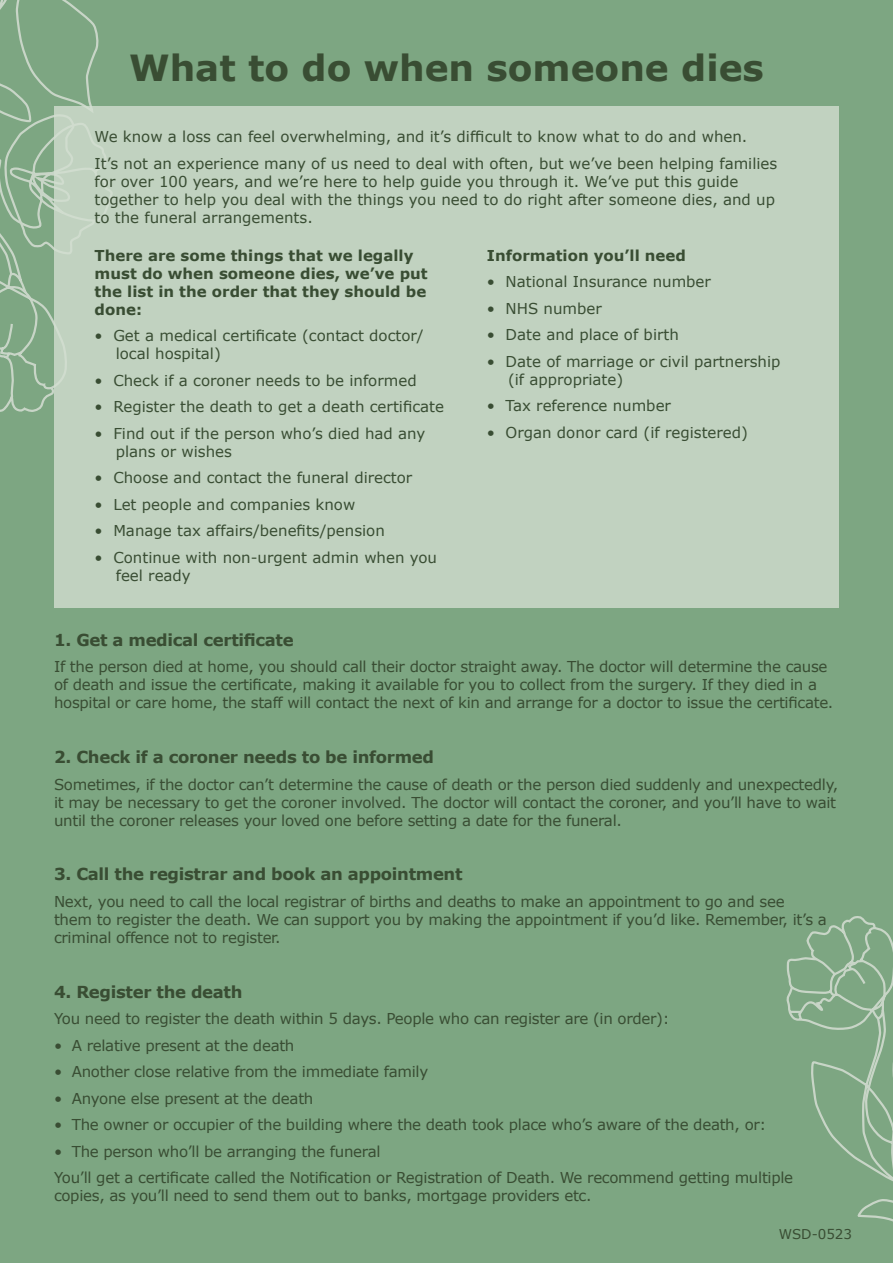
<style>
.page{position:relative;width:893px;height:1263px;background:#7da682}
.page>*{position:absolute;margin:0;border:0;box-sizing:border-box;transform-origin:0 0}
.t1{font:700 36px "Verdana";color:#394d33}
.Body_Copy{font:700 16.5px "Verdana";letter-spacing:-.02em;color:#394d33}
.Body_Copy-2{font:15px/18px "Verdana";letter-spacing:-.02em;color:#394d33}
.Body_Copy-3{font:15px/18px "Verdana";color:#394d33}
.Body_Copy-4{font:700 15px/18px "Verdana";color:#394d33}
.t2{font:13.5px "Verdana";color:#394d33}
</style>
<div class="page">
<svg style="left:0;top:0;width:99px;height:412px"></svg>
<div style="left:54px;top:106px;width:785px;height:502px;background:#c1d2c0"></div>
<svg style="left:786px;top:916px;width:107px;height:306px"></svg>
<p class="t1" style="left:129px;top:45px;width:636px">What to do when someone dies</p>
<p class="Body_Copy-3" style="left:95px;top:128px;width:654px">We know a loss can feel overwhelming, and it’s difficult to know what to do and when.</p>
<p class="Body_Copy-3" style="left:95px;top:154px;width:684px">It’s not an experience many of us need to deal with often, but we’ve been helping families for over 100 years, and we’re here to help guide you through it. We’ve put this guide together to help you deal with the things you need to do right after someone dies, and up to the funeral arrangements.</p>
<p class="Body_Copy-4" style="left:95px;top:246px;width:335px">There are some things that we legally must do when someone dies, we’ve put the list in the order that they should be done:</p>
<p class="Body_Copy-3" style="left:116px;top:327px;width:310px;text-indent:-21px">• Get a medical certificate (contact doctor/ local hospital)</p>
<p class="Body_Copy-3" style="left:95px;top:372px;width:324px">• Check if a coroner needs to be informed</p>
<p class="Body_Copy-3" style="left:95px;top:398px;width:351px">• Register the death to get a death certificate</p>
<p class="Body_Copy-3" style="left:116px;top:425px;width:311px;text-indent:-21px">• Find out if the person who’s died had any plans or wishes</p>
<p class="Body_Copy-3" style="left:95px;top:469px;width:319px">• Choose and contact the funeral director</p>
<p class="Body_Copy-3" style="left:95px;top:496px;width:262px">• Let people and companies know</p>
<p class="Body_Copy-3" style="left:95px;top:522px;width:292px">• Manage tax affairs/benefits/pension</p>
<p class="Body_Copy-3" style="left:116px;top:549px;width:323px;text-indent:-21px">• Continue with non-urgent admin when you feel ready</p>
<p class="Body_Copy-4" style="left:487px;top:246px;width:201px">Information you’ll need</p>
<p class="Body_Copy-3" style="left:487px;top:273px;width:226px">• National Insurance number</p>
<p class="Body_Copy-3" style="left:487px;top:300px;width:117px">• NHS number</p>
<p class="Body_Copy-3" style="left:487px;top:326px;width:194px">• Date and place of birth</p>
<p class="Body_Copy-3" style="left:508px;top:353px;width:274px;text-indent:-21px">• Date of marriage or civil partnership (if appropriate)</p>
<p class="Body_Copy-3" style="left:487px;top:397px;width:186px">• Tax reference number</p>
<p class="Body_Copy-3" style="left:487px;top:424px;width:263px">• Organ donor card (if registered)</p>
<p class="Body_Copy" style="left:54px;top:629px;width:241px">1. Get a medical certificate</p>
<p class="Body_Copy-2" style="left:54px;top:658px;width:781px">If the person died at home, you should call their doctor straight away. The doctor will determine the cause of death and issue the certificate, making it available for you to collect from the surgery. If they died in a hospital or care home, the staff will contact the next of kin and arrange for a doctor to issue the certificate.</p>
<p class="Body_Copy" style="left:54px;top:746px;width:381px">2. Check if a coroner needs to be informed</p>
<p class="Body_Copy-2" style="left:54px;top:775px;width:786px">Sometimes, if the doctor can’t determine the cause of death or the person died suddenly and unexpectedly, it may be necessary to get the coroner involved. The doctor will contact the coroner, and you’ll have to wait until the coroner releases your loved one before setting a date for the funeral.</p>
<p class="Body_Copy" style="left:54px;top:864px;width:410px">3. Call the registrar and book an appointment</p>
<p class="Body_Copy-2" style="left:54px;top:893px;width:774px">Next, you need to call the local registrar of births and deaths to make an appointment to go and see<br>them to register the death. We can support you by making the appointment if you’d like. Remember, it’s a criminal offence not to register.</p>
<p class="Body_Copy" style="left:54px;top:981px;width:190px">4. Register the death</p>
<p class="Body_Copy-2" style="left:54px;top:1010px;width:617px">You need to register the death within 5 days. People who can register are (in order):</p>
<p class="Body_Copy-2" style="left:54px;top:1036px;width:242px">• A relative present at the death</p>
<p class="Body_Copy-2" style="left:54px;top:1063px;width:376px">• Another close relative from the immediate family</p>
<p class="Body_Copy-2" style="left:54px;top:1089px;width:261px">• Anyone else present at the death</p>
<p class="Body_Copy-2" style="left:54px;top:1116px;width:714px">• The owner or occupier of the building where the death took place who’s aware of the death, or:</p>
<p class="Body_Copy-2" style="left:54px;top:1142px;width:328px">• The person who’ll be arranging the funeral</p>
<p class="Body_Copy-2" style="left:54px;top:1169px;width:741px">You’ll get a certificate called the Notification or Registration of Death. We recommend getting multiple copies, as you’ll need to send them out to banks, mortgage providers etc.</p>
<p class="t2" style="left:779px;top:1225px;width:75px">WSD-0523</p>
</div>
